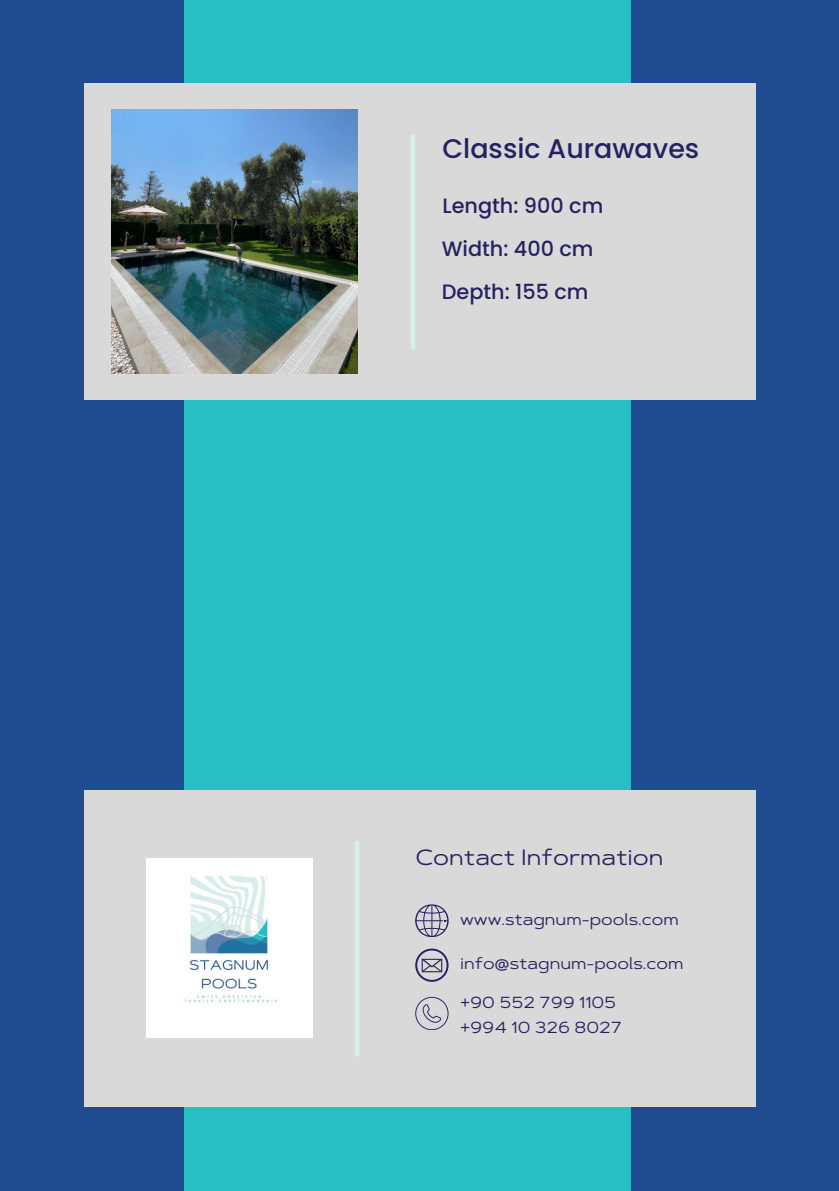
<style>
.page{position:relative;width:839px;height:1191px;background:#fff}
.page>*{position:absolute;margin:0;border:0;box-sizing:border-box;transform-origin:0 0}
.t1{font:500 26.8px "Poppins";color:#262260}
.t2{font:22px "Artegra Sans Ex";color:#262260}
.t3{font:500 20.8px "Poppins";color:#262260}
.t4{font:16px "Artegra Sans Ex";color:#262260}
</style>
<div class="page">
<div style="left:0;top:0;width:838px;height:1191px;background:#1f4b8f"></div>
<div style="left:184px;top:0;width:446px;height:1191px;background:#27bec4"></div>
<div style="left:84px;top:84px;width:671px;height:316px;background:#d9d9d9"></div>
<img style="left:112px;top:110px;width:245px;height:264px">
<div style="left:410px;top:134px;width:5px;height:216px;background:#d8eeeb"></div>
<div style="left:84px;top:791px;width:671px;height:316px;background:#d9d9d9"></div>
<img style="left:146px;top:859px;width:166px;height:179px">
<hr style="left:355px;top:841px;width:4px;height:215px;background:#d8eeeb">
<svg style="left:415px;top:949px;width:33px;height:33px"></svg>
<svg style="left:415px;top:997px;width:33px;height:33px"></svg>
<svg style="left:415px;top:904px;width:33px;height:33px"></svg>
<h1 class="t1" style="left:442px;top:130px;width:258px">Classic Aurawaves</h1>
<h3 class="t3" style="left:442px;top:191px;width:162px">Length: 900 cm</h3>
<p class="t3" style="left:442px;top:234px;width:153px">Width: 400 cm</p>
<p class="t3" style="left:442px;top:277px;width:148px">Depth: 155 cm</p>
<h2 class="t2" style="left:415px;top:843px;width:250px">Contact Information</h2>
<h2 class="t4" style="left:460px;top:909px;width:220px">www.stagnum-pools.com</h2>
<h2 class="t4" style="left:460px;top:954px;width:225px">info@stagnum-pools.com</h2>
<p class="t4" style="left:460px;top:993px;width:158px">+90 552 799 1105</p>
<p class="t4" style="left:460px;top:1017px;width:163px">+994 10 326 8027</p>
</div>
